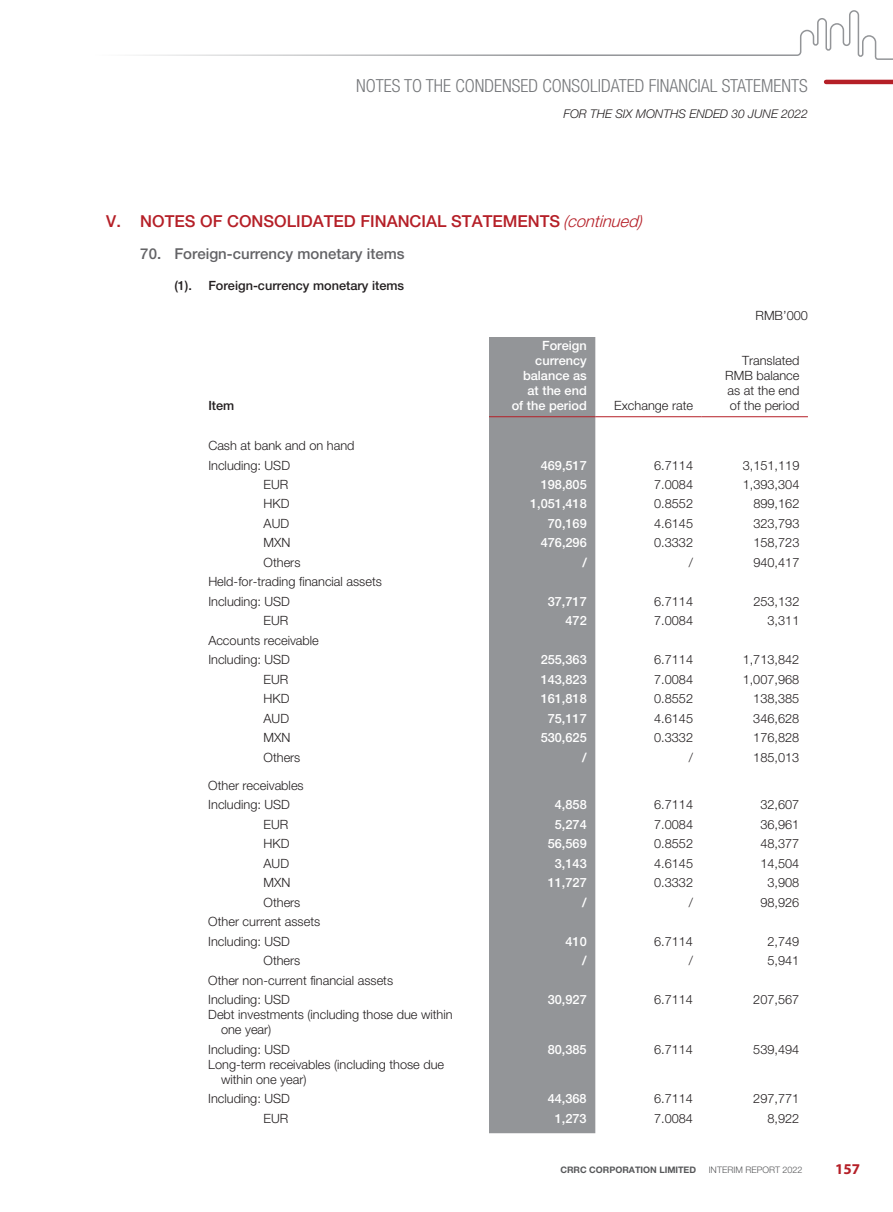
<style>
.page{position:relative;width:893px;height:1212px;background:#fff}
.page>*{position:absolute;margin:0;border:0;box-sizing:border-box;transform-origin:0 0}
.t1{font:300 condensed 18px "Helvetica Neue LT Std";color:#76787b}
.t2{font:500 16.5px "Helvetica Neue LT Std";color:#b51f27}
.t3{font:500 15px "Helvetica Neue LT Std";color:#636366}
.t4{font:700 15px "Myriad Pro";color:#b51f27}
.t5{font:300 12.75px/19.5px "Helvetica Neue LT Std";color:#231f20}
.t6{font:500 12.75px/15px "Helvetica Neue LT Std";color:#fff;text-align:right}
.t7{font:500 12.75px "Helvetica Neue LT Std";color:#231f20}
.t8{font:italic 300 12px "Helvetica Neue LT Std";color:#231f20}
.t9{font:700 9px "Helvetica Neue LT Std";color:#57585a}
.t10{font:300 9px "Helvetica Neue LT Std";color:#57585a}
.s1{font-weight:300;font-style:italic}
</style>
<div class="page">
<hr style="left:826px;top:80px;width:67px;height:4px;background:#b51f27">
<svg style="left:136px;top:10px;width:757px;height:50px"></svg>
<div style="left:489px;top:337px;width:106px;height:796px;background:#939598"></div>
<hr style="left:489px;top:416px;width:106px;height:1px;background:#b51f27">
<hr style="left:595px;top:416px;width:107px;height:1px;background:#b51f27">
<hr style="left:702px;top:416px;width:106px;height:1px;background:#b51f27">
<h1 class="t1" style="left:356px;top:75px;width:453px">NOTES TO THE CONDENSED CONSOLIDATED FINANCIAL STATEMENTS</h1>
<p class="t8" style="left:564px;top:107px;width:246px">FOR THE SIX MONTHS ENDED 30 JUNE 2022</p>
<p class="t2" style="left:106px;top:212px;width:538px">V. NOTES OF CONSOLIDATED FINANCIAL STATEMENTS <span class="s1">(continued)</span></p>
<p class="t3" style="left:140px;top:245px;width:266px">70. Foreign-currency monetary items</p>
<p class="t7" style="left:174px;top:278px;width:19px">(1).</p>
<p class="t7" style="left:208px;top:278px;width:197px">Foreign-currency monetary items</p>
<p class="t7" style="left:208px;top:398px;width:27px">Item</p>
<p class="t6" style="left:512px;top:338px;width:77px">Foreign currency balance as at the end<br>of the period</p>
<p class="t5" style="left:614px;top:396px;width:80px">Exchange rate</p>
<p class="t5" style="left:755px;top:306px;width:54px">RMB’000</p>
<p class="t5" style="left:725px;top:353px;width:76px;line-height:15px;text-align:right">Translated<br>RMB balance as at the end of the period</p>
<p class="t5" style="left:208px;top:435px;width:148px">Cash at bank and on hand<br>Including: USD</p>
<p class="t6" style="left:541px;top:457px;width:48px">469,517</p>
<p class="t5" style="left:654px;top:455px;width:40px">6.7114</p>
<p class="t5" style="left:743px;top:455px;width:58px">3,151,119</p>
<p class="t5" style="left:264px;top:474px;width:26px">EUR</p>
<p class="t6" style="left:541px;top:477px;width:48px">198,805</p>
<p class="t5" style="left:654px;top:474px;width:40px">7.0084</p>
<p class="t5" style="left:743px;top:474px;width:58px">1,393,304</p>
<p class="t5" style="left:264px;top:494px;width:27px">HKD</p>
<p class="t6" style="left:530px;top:496px;width:58px">1,051,418</p>
<p class="t5" style="left:654px;top:494px;width:40px">0.8552</p>
<p class="t5" style="left:753px;top:494px;width:48px">899,162</p>
<p class="t5" style="left:264px;top:513px;width:27px">AUD</p>
<p class="t6" style="left:548px;top:516px;width:40px">70,169</p>
<p class="t5" style="left:654px;top:513px;width:40px">4.6145</p>
<p class="t5" style="left:753px;top:513px;width:48px">323,793</p>
<p class="t5" style="left:264px;top:533px;width:28px">MXN</p>
<p class="t6" style="left:541px;top:535px;width:48px">476,296</p>
<p class="t5" style="left:654px;top:533px;width:40px">0.3332</p>
<p class="t5" style="left:753px;top:533px;width:48px">158,723</p>
<p class="t5" style="left:264px;top:552px;width:38px">Others</p>
<p class="t6" style="left:582px;top:555px;width:6px">/</p>
<p class="t5" style="left:689px;top:552px;width:6px">/</p>
<p class="t5" style="left:753px;top:552px;width:48px">940,417</p>
<p class="t5" style="left:208px;top:572px;width:175px">Held-for-trading financial assets<br>Including: USD</p>
<p class="t6" style="left:548px;top:594px;width:40px">37,717</p>
<p class="t5" style="left:654px;top:591px;width:40px">6.7114</p>
<p class="t5" style="left:753px;top:591px;width:48px">253,132</p>
<p class="t5" style="left:264px;top:611px;width:26px">EUR</p>
<p class="t6" style="left:565px;top:613px;width:23px">472</p>
<p class="t5" style="left:654px;top:611px;width:40px">7.0084</p>
<p class="t5" style="left:767px;top:611px;width:33px">3,311</p>
<p class="t5" style="left:208px;top:630px;width:112px">Accounts receivable<br>Including: USD</p>
<p class="t6" style="left:541px;top:652px;width:48px">255,363</p>
<p class="t5" style="left:654px;top:650px;width:40px">6.7114</p>
<p class="t5" style="left:743px;top:650px;width:58px">1,713,842</p>
<p class="t5" style="left:264px;top:669px;width:26px">EUR</p>
<p class="t6" style="left:541px;top:672px;width:48px">143,823</p>
<p class="t5" style="left:654px;top:669px;width:40px">7.0084</p>
<p class="t5" style="left:743px;top:669px;width:58px">1,007,968</p>
<p class="t5" style="left:264px;top:689px;width:27px">HKD</p>
<p class="t6" style="left:541px;top:691px;width:48px">161,818</p>
<p class="t5" style="left:654px;top:689px;width:40px">0.8552</p>
<p class="t5" style="left:753px;top:689px;width:48px">138,385</p>
<p class="t5" style="left:264px;top:708px;width:27px">AUD</p>
<p class="t6" style="left:548px;top:711px;width:40px">75,117</p>
<p class="t5" style="left:654px;top:708px;width:40px">4.6145</p>
<p class="t5" style="left:753px;top:708px;width:48px">346,628</p>
<p class="t5" style="left:264px;top:728px;width:28px">MXN</p>
<p class="t6" style="left:541px;top:730px;width:48px">530,625</p>
<p class="t5" style="left:654px;top:728px;width:40px">0.3332</p>
<p class="t5" style="left:753px;top:728px;width:48px">176,828</p>
<p class="t5" style="left:264px;top:747px;width:38px">Others</p>
<p class="t6" style="left:582px;top:750px;width:6px">/</p>
<p class="t5" style="left:689px;top:747px;width:6px">/</p>
<p class="t5" style="left:753px;top:747px;width:48px">185,013</p>
<p class="t5" style="left:208px;top:775px;width:97px">Other receivables<br>Including: USD</p>
<p class="t6" style="left:555px;top:797px;width:33px">4,858</p>
<p class="t5" style="left:654px;top:795px;width:40px">6.7114</p>
<p class="t5" style="left:760px;top:795px;width:40px">32,607</p>
<p class="t5" style="left:264px;top:814px;width:26px">EUR</p>
<p class="t6" style="left:555px;top:817px;width:33px">5,274</p>
<p class="t5" style="left:654px;top:814px;width:40px">7.0084</p>
<p class="t5" style="left:760px;top:814px;width:40px">36,961</p>
<p class="t5" style="left:264px;top:834px;width:27px">HKD</p>
<p class="t6" style="left:548px;top:836px;width:40px">56,569</p>
<p class="t5" style="left:654px;top:834px;width:40px">0.8552</p>
<p class="t5" style="left:760px;top:834px;width:40px">48,377</p>
<p class="t5" style="left:264px;top:853px;width:27px">AUD</p>
<p class="t6" style="left:555px;top:856px;width:33px">3,143</p>
<p class="t5" style="left:654px;top:853px;width:40px">4.6145</p>
<p class="t5" style="left:760px;top:853px;width:40px">14,504</p>
<p class="t5" style="left:264px;top:873px;width:28px">MXN</p>
<p class="t6" style="left:548px;top:875px;width:40px">11,727</p>
<p class="t5" style="left:654px;top:873px;width:40px">0.3332</p>
<p class="t5" style="left:767px;top:873px;width:33px">3,908</p>
<p class="t5" style="left:264px;top:892px;width:38px">Others</p>
<p class="t6" style="left:582px;top:895px;width:6px">/</p>
<p class="t5" style="left:689px;top:892px;width:6px">/</p>
<p class="t5" style="left:760px;top:892px;width:40px">98,926</p>
<p class="t5" style="left:208px;top:912px;width:113px">Other current assets<br>Including: USD</p>
<p class="t6" style="left:565px;top:934px;width:23px">410</p>
<p class="t5" style="left:654px;top:931px;width:40px">6.7114</p>
<p class="t5" style="left:767px;top:931px;width:33px">2,749</p>
<p class="t5" style="left:264px;top:951px;width:38px">Others</p>
<p class="t6" style="left:582px;top:953px;width:6px">/</p>
<p class="t5" style="left:689px;top:951px;width:6px">/</p>
<p class="t5" style="left:767px;top:951px;width:33px">5,941</p>
<p class="t5" style="left:208px;top:970px;width:186px">Other non-current financial assets<br>Including: USD</p>
<p class="t6" style="left:548px;top:992px;width:40px">30,927</p>
<p class="t5" style="left:654px;top:990px;width:40px">6.7114</p>
<p class="t5" style="left:753px;top:990px;width:48px">207,567</p>
<p class="t5" style="left:221px;top:1007px;width:233px;line-height:15px;text-indent:-13px">Debt investments (including those due within one year)</p>
<p class="t5" style="left:208px;top:1039px;width:83px">Including: USD</p>
<p class="t6" style="left:548px;top:1042px;width:40px">80,385</p>
<p class="t5" style="left:654px;top:1039px;width:40px">6.7114</p>
<p class="t5" style="left:753px;top:1039px;width:48px">539,494</p>
<p class="t5" style="left:221px;top:1056px;width:225px;line-height:15px;text-indent:-13px">Long-term receivables (including those due within one year)</p>
<p class="t5" style="left:208px;top:1089px;width:83px">Including: USD</p>
<p class="t6" style="left:548px;top:1091px;width:40px">44,368</p>
<p class="t5" style="left:654px;top:1089px;width:40px">6.7114</p>
<p class="t5" style="left:753px;top:1089px;width:48px">297,771</p>
<p class="t5" style="left:264px;top:1108px;width:26px">EUR</p>
<p class="t6" style="left:555px;top:1111px;width:33px">1,273</p>
<p class="t5" style="left:654px;top:1108px;width:40px">7.0084</p>
<p class="t5" style="left:767px;top:1108px;width:33px">8,922</p>
<p class="t9" style="left:560px;top:1164px;width:137px">CRRC CORPORATION LIMITED</p>
<p class="t10" style="left:709px;top:1165px;width:95px">INTERIM REPORT 2022</p>
<p class="t4" style="left:835px;top:1159px;width:26px">157</p>
</div>
